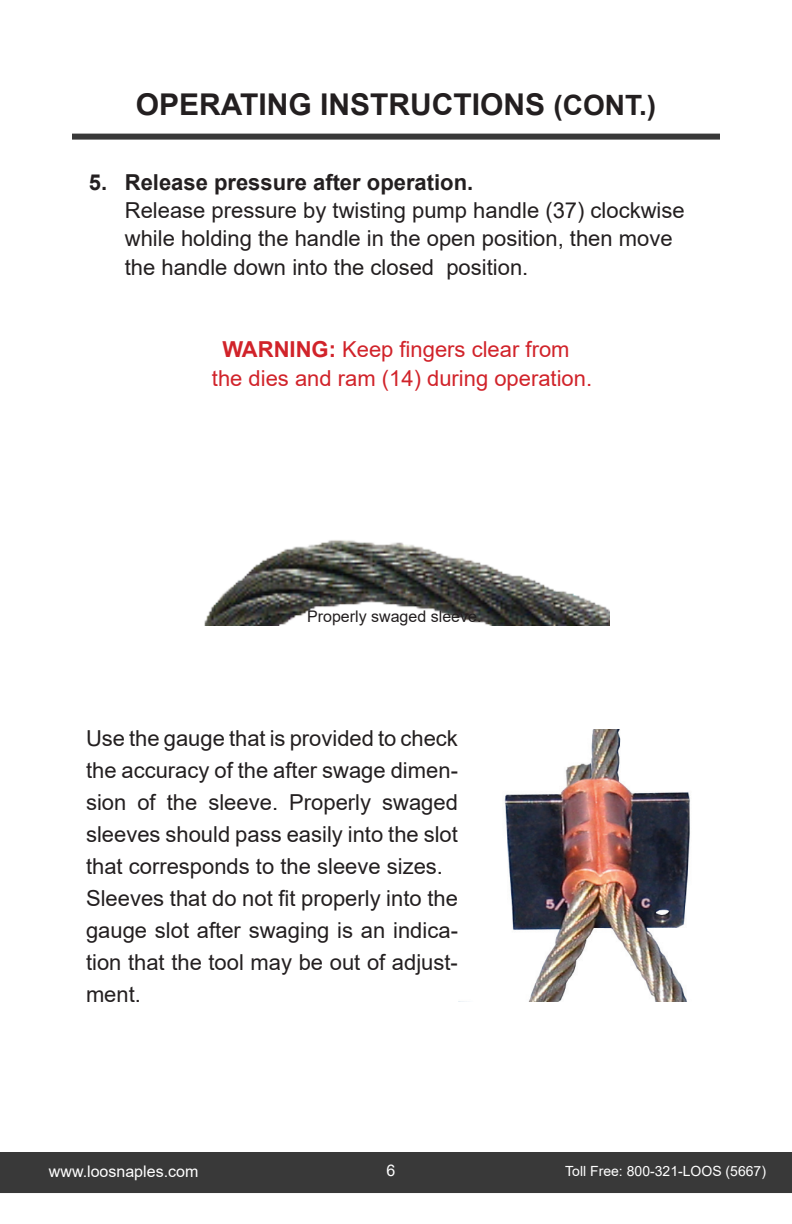
<style>
.page{position:relative;width:792px;height:1224px;background:#fff}
.page>*{position:absolute;margin:0;border:0;box-sizing:border-box;transform-origin:0 0}
.t1{font:700 30px "Arial";color:#231f20}
.t2{font:22px/32px "Arial";color:#231f20}
.t3{font:22px/28.8px "Arial";color:#d1232a;text-align:center}
.t4{font:700 22px "Arial";color:#231f20}
.t5{font:16px "Arial";color:#231f20}
.t6{font:16px "Arial";color:#fff}
.t7{font:14px "Arial";color:#fff}
.s1{font-size:28px}
.s2{font-weight:700}
</style>
<div class="page">
<div style="left:72px;top:134px;width:648px;height:6px;background:#393939"></div>
<div style="left:0;top:1152px;width:792px;height:41px;background:#393939"></div>
<img style="left:204px;top:540px;width:406px;height:85px">
<img style="left:504px;top:730px;width:186px;height:271px">
<h1 class="t1" style="left:136px;top:83px;width:522px">OPERATING INSTRUCTIONS <span class="s1">(CONT.)</span></h1>
<p class="t4" style="left:89px;top:167px;width:386px">5. Release pressure after operation.</p>
<p class="t2" style="left:125px;top:196px;width:561px;line-height:28.4px">Release pressure by twisting pump handle (37) clockwise while holding the handle in the open position, then move the handle down into the closed position.</p>
<p class="t3" style="left:212px;top:335px;width:382px"><span class="s2">WARNING:</span> Keep fingers clear from the dies and ram (14) during operation.</p>
<p class="t5" style="left:307px;top:606px;width:176px">Properly swaged sleeve.</p>
<p class="t2" style="left:86px;top:722px;width:373px">Use the gauge that is provided to check the accuracy of the after swage dimen&shy;sion of the sleeve. Properly swaged sleeves should pass easily into the slot that corresponds to the sleeve sizes.<br>Sleeves that do not fit properly into the gauge slot after swaging is an indica&shy;tion that the tool may be out of adjust&shy;ment.</p>
<p class="t6" style="left:49px;top:1160px;width:151px">www.loosnaples.com</p>
<p class="t6" style="left:386px;top:1159px;width:10px">6</p>
<p class="t7" style="left:565px;top:1161px;width:202px">Toll Free: 800-321-LOOS (5667)</p>
</div>
